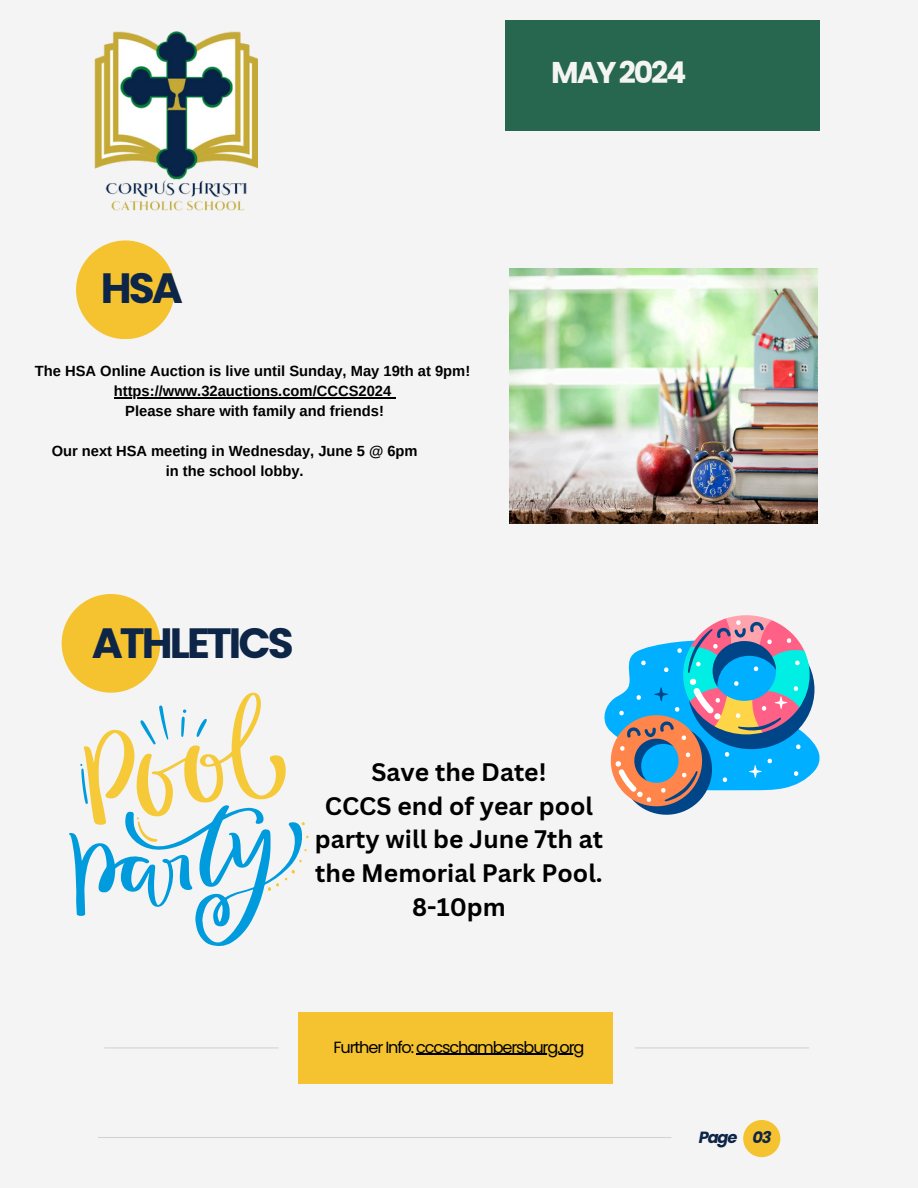
<style>
.page{position:relative;width:918px;height:1188px;background:#f4f4f4}
.page>*{position:absolute;margin:0;border:0;box-sizing:border-box;transform-origin:0 0}
.t1{font:700 42.3px "Poppins";letter-spacing:-.07em;color:#0d2547}
.t2{font:700 30px "Poppins";letter-spacing:-.07em;color:#f4f4f4}
.t3{font:700 24.6px/33.8px "Canva Sans";color:#000;text-align:center}
.t4{font:16.2px "Poppins";letter-spacing:-.07em;color:#000}
.t5{font:italic 700 16.2px "Poppins";letter-spacing:-.07em;color:#0d2547}
.t6{font:700 14.7px/20.2px "Arimo";color:#000;text-align:center}
</style>
<div class="page">
<div style="left:298px;top:1012px;width:315px;height:72px;background:#f5c32f"></div>
<hr style="left:98px;top:1137px;width:573px;height:1px;background:#000">
<hr style="left:104px;top:1047px;width:175px;height:1px;background:#000">
<hr style="left:635px;top:1047px;width:174px;height:1px;background:#000">
<div style="left:76px;top:240px;width:99px;height:99px;background:#f5c32f;border-radius:50%"></div>
<div style="left:62px;top:594px;width:98px;height:99px;background:#f5c32f;border-radius:50%"></div>
<div style="left:743px;top:1120px;width:37px;height:37px;background:#f5c32f;border-radius:50%"></div>
<img style="left:510px;top:269px;width:308px;height:254px">
<div style="left:505px;top:21px;width:315px;height:110px;background:#27674f"></div>
<img style="left:94px;top:31px;width:163px;height:180px">
<svg style="left:69px;top:693px;width:240px;height:254px"></svg>
<svg style="left:604px;top:615px;width:216px;height:200px"></svg>
<hr style="left:416px;top:1054px;width:167px;height:1px;background:#000">
<hr style="left:114px;top:397px;width:277px;height:1px;background:#000">
<p class="t2" style="left:551px;top:51px;width:137px">MAY2024</p>
<h1 class="t1" style="left:101px;top:259px;width:84px">HSA</h1>
<p class="t6" style="left:35px;top:361px;width:437px">The HSA Online Auction is live until Sunday, May 19th at 9pm!</p>
<h4 class="t6" style="left:114px;top:381px;width:279px">https://www.32auctions.com/CCCS2024<br>Please share with family and friends!</h4>
<p class="t6" style="left:52px;top:440px;width:367px">Our next HSA meeting in Wednesday, June 5 @ 6pm in the school lobby.</p>
<h4 class="t1" style="left:92px;top:614px;width:203px">ATHLETICS</h4>
<h3 class="t3" style="left:315px;top:754px;width:290px">Save the Date!<br>CCCS end of year pool party will be June 7th at the Memorial Park Pool.<br>8-10pm</h3>
<p class="t4" style="left:333px;top:1036px;width:253px">Further Info: cccschambersburg.org</p>
<h4 class="t5" style="left:699px;top:1126px;width:40px">Page</h4>
<h2 class="t5" style="left:753px;top:1126px;width:21px">03</h2>
</div>
